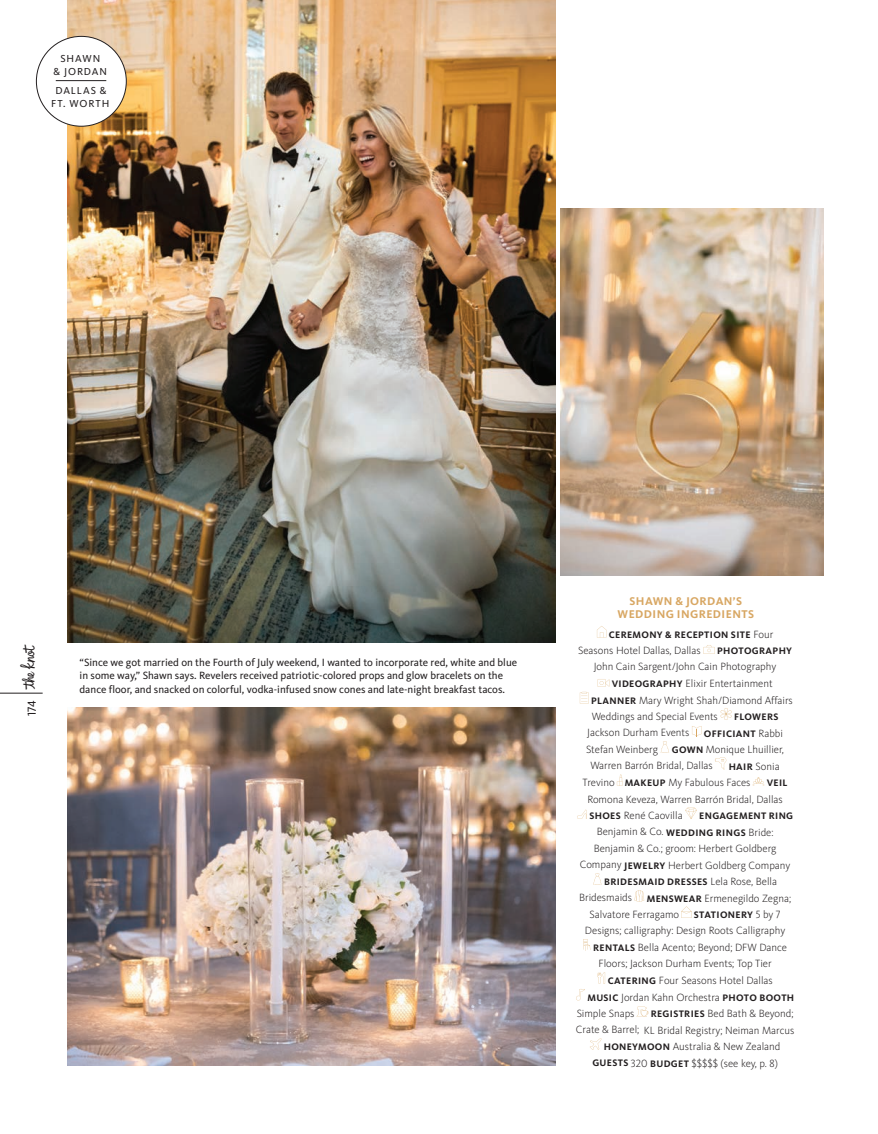
<style>
.page{position:relative;width:878px;height:1134px;background:#fff}
.page>*{position:absolute;margin:0;border:0;box-sizing:border-box;transform-origin:0 0}
.t1{font:18px "The Knot Logo PS Small Below 36 pt";color:#231f20}
.t2{font:12px "Kievit OT";color:#231f20}
.TKR_RW_ingredients_h{font:700 11.7px/13.5px "Kievit OT";letter-spacing:.035em;color:#d8a763;text-align:center}
.t3{font:300 10.8px/16.5px "Kievit OT";color:#231f20}
.TKR_CAPTION{font:10.8px/13.5px "Kievit OT";color:#231f20}
.TKR_RW_SLUG_market_K{font:10.5px/12.8px "Kievit OT";letter-spacing:.085em;color:#231f20;text-align:center}
.TKR_SLUG{font:10.5px/12.8px "Kievit OT";letter-spacing:.09em;color:#231f20;text-align:center}
.t4{font:700 9.75px "Kievit OT";letter-spacing:.035em;color:#231f20}
.s1{font-weight:300;font-size:10.8px}
.s2{font-weight:700;font-size:9.75px}
</style>
<div class="page">
<hr style="left:0;top:693px;width:43px;height:1px;background:#231f20">
<img style="left:68px;top:0;width:487px;height:643px">
<img style="left:68px;top:707px;width:487px;height:359px">
<img style="left:560px;top:208px;width:264px;height:368px">
<svg style="left:597px;top:626px;width:9px;height:12px"></svg>
<svg style="left:703px;top:645px;width:11px;height:9px"></svg>
<svg style="left:597px;top:679px;width:12px;height:8px"></svg>
<svg style="left:580px;top:692px;width:8px;height:12px"></svg>
<svg style="left:720px;top:708px;width:11px;height:12px"></svg>
<svg style="left:692px;top:726px;width:9px;height:10px"></svg>
<svg style="left:660px;top:741px;width:9px;height:12px"></svg>
<svg style="left:715px;top:757px;width:11px;height:13px"></svg>
<svg style="left:617px;top:774px;width:5px;height:12px"></svg>
<svg style="left:752px;top:777px;width:12px;height:9px"></svg>
<svg style="left:577px;top:810px;width:10px;height:9px"></svg>
<svg style="left:685px;top:807px;width:11px;height:12px"></svg>
<svg style="left:593px;top:873px;width:8px;height:12px"></svg>
<svg style="left:634px;top:890px;width:10px;height:12px"></svg>
<svg style="left:681px;top:906px;width:10px;height:12px"></svg>
<svg style="left:583px;top:939px;width:7px;height:12px"></svg>
<svg style="left:597px;top:972px;width:8px;height:12px"></svg>
<svg style="left:576px;top:989px;width:9px;height:11px"></svg>
<svg style="left:636px;top:1006px;width:12px;height:11px"></svg>
<svg style="left:590px;top:1038px;width:11px;height:12px"></svg>
<div style="left:36px;top:36px;width:90px;height:90px;background:#fff;border-radius:50%"></div>
<hr style="left:56px;top:80px;width:50px;height:1px;background:#231f20">
<p class="TKR_SLUG" style="left:53px;top:52px;width:55px">SHAWN<br>&amp; JORDAN</p>
<p class="TKR_RW_SLUG_market_K" style="left:51px;top:85px;width:60px">DALLAS &amp;<br>FT. WORTH</p>
<p class="t1" style="left:18px;top:690px;width:47px;rotate:-90deg">K</p>
<p class="t2" style="left:25px;top:716px;width:18px;rotate:-90deg">174</p>
<p class="TKR_CAPTION" style="left:80px;top:655px;width:439px">“Since we got married on the Fourth of July weekend, I wanted to incorporate red, white and blue in some way,” Shawn says. Revelers received patriotic-colored props and glow bracelets on the dance floor, and snacked on colorful, vodka-infused snow cones and late-night breakfast tacos.</p>
<p class="TKR_RW_ingredients_h" style="left:617px;top:594px;width:138px">SHAWN &amp; JORDAN’S<br>WEDDING INGREDIENTS</p>
<p class="t4" style="left:609px;top:629px;width:166px">CEREMONY &amp; RECEPTION SITE <span class="s1">Four</span></p>
<p class="t3" style="left:578px;top:642px;width:124px">Seasons Hotel Dallas, Dallas</p>
<p class="t4" style="left:717px;top:645px;width:77px">PHOTOGRAPHY</p>
<p class="t3" style="left:593px;top:659px;width:184px">John Cain Sargent/John Cain Photography</p>
<p class="t3" style="left:611px;top:675px;width:162px"><span class="s2">VIDEOGRAPHY</span> Elixir Entertainment</p>
<p class="t3" style="left:591px;top:692px;width:203px"><span class="s2">PLANNER</span> Mary Wright Shah/Diamond Affairs</p>
<p class="t3" style="left:591px;top:708px;width:128px">Weddings and Special Events</p>
<p class="t4" style="left:734px;top:711px;width:46px">FLOWERS</p>
<p class="t3" style="left:587px;top:725px;width:104px">Jackson Durham Events</p>
<p class="t4" style="left:704px;top:728px;width:80px">OFFICIANT <span class="s1">Rabbi</span></p>
<p class="t3" style="left:586px;top:741px;width:73px">Stefan Weinberg</p>
<p class="t3" style="left:590px;top:741px;width:195px;text-indent:81px"><span class="s2">GOWN</span> Monique Lhuillier,<br>Warren Barrón Bridal, Dallas</p>
<p class="t3" style="left:582px;top:758px;width:199px;text-indent:146px"><span class="s2">HAIR</span> Sonia<br>Trevino <span class="s2">MAKEUP</span> My Fabulous Faces</p>
<p class="t4" style="left:766px;top:777px;width:22px">VEIL</p>
<p class="t3" style="left:587px;top:791px;width:197px">Romona Keveza, Warren Barrón Bridal, Dallas<br><span class="s2">SHOES</span> René Caovilla</p>
<p class="t4" style="left:699px;top:810px;width:95px">ENGAGEMENT RING</p>
<p class="t3" style="left:579px;top:824px;width:212px;text-align:center">Benjamin &amp; Co. <span class="s2">WEDDING RINGS</span> Bride:<br>Benjamin &amp; Co.; groom: Herbert Goldberg<br>Company <span class="s2">JEWELRY</span> Herbert Goldberg Company</p>
<p class="t4" style="left:604px;top:876px;width:174px">BRIDESMAID DRESSES <span class="s1">Lela Rose, Bella</span></p>
<p class="t3" style="left:579px;top:890px;width:55px">Bridesmaids</p>
<p class="t3" style="left:589px;top:890px;width:203px;text-indent:57px"><span class="s2">MENSWEAR</span> Ermenegildo Zegna;<br>Salvatore Ferragamo</p>
<p class="t4" style="left:694px;top:909px;width:88px">STATIONERY <span class="s1">5 by 7</span></p>
<p class="t3" style="left:585px;top:923px;width:202px">Designs; calligraphy: Design Roots Calligraphy</p>
<p class="t3" style="left:593px;top:939px;width:195px"><span class="s2">RENTALS</span> Bella Acento; Beyond; DFW Dance</p>
<p class="t3" style="left:598px;top:956px;width:175px">Floors; Jackson Durham Events; Top Tier</p>
<p class="t3" style="left:607px;top:972px;width:167px"><span class="s2">CATERING</span> Four Seasons Hotel Dallas</p>
<p class="t3" style="left:587px;top:989px;width:208px"><span class="s2">MUSIC</span> Jordan Kahn Orchestra <span class="s2">PHOTO BOOTH</span></p>
<p class="t3" style="left:576px;top:1005px;width:59px">Simple Snaps</p>
<p class="t3" style="left:650px;top:1005px;width:144px"><span class="s2">REGISTRIES</span> Bed Bath &amp; Beyond;</p>
<p class="t3" style="left:576px;top:1022px;width:220px">Crate &amp; Barrel; KL Bridal Registry; Neiman Marcus</p>
<p class="t3" style="left:603px;top:1038px;width:178px"><span class="s2">HONEYMOON</span> Australia &amp; New Zealand</p>
<p class="t3" style="left:592px;top:1055px;width:187px"><span class="s2">GUESTS</span> 320 <span class="s2">BUDGET</span> $$$$$ (see key, p. 8)</p>
</div>
